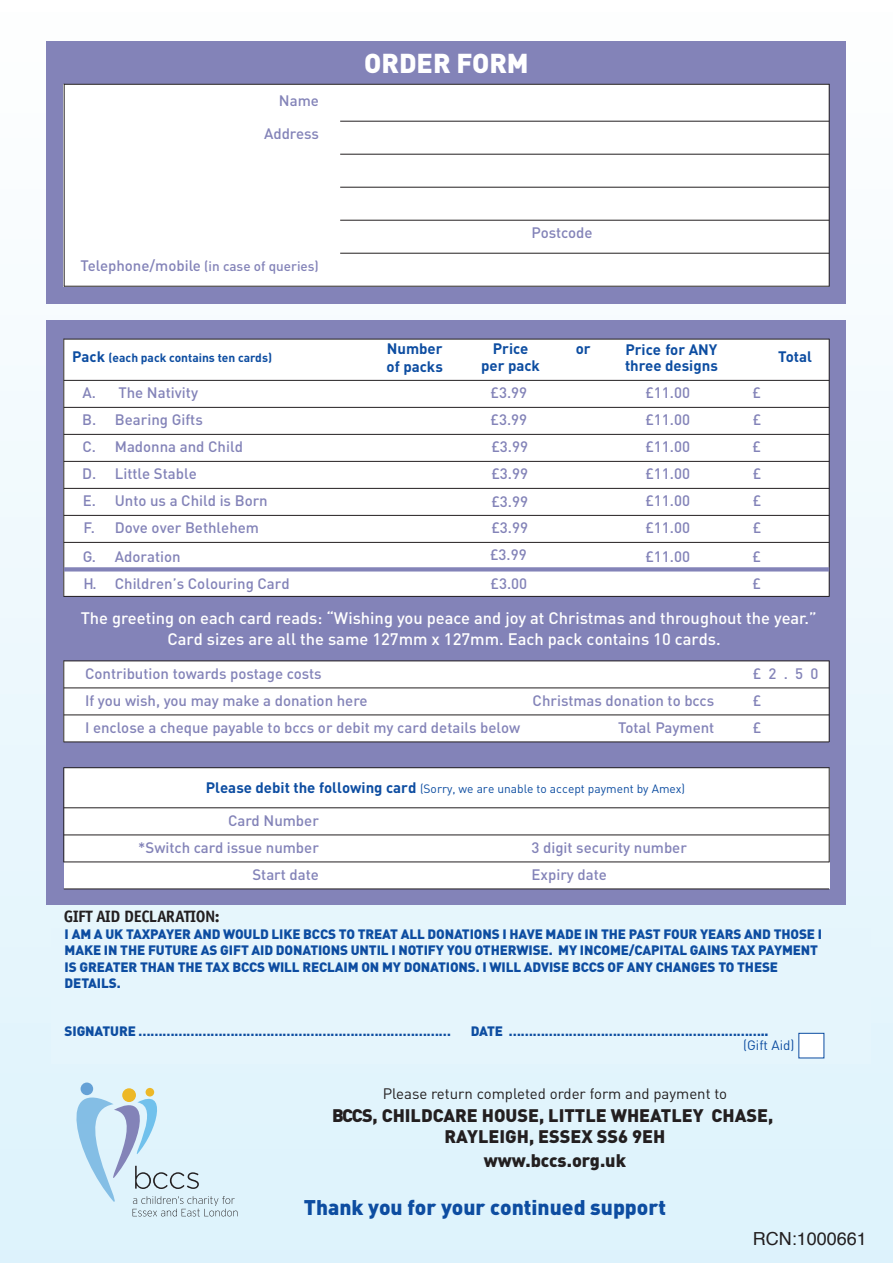
<style>
.page{position:relative;width:893px;height:1263px;background:#fff}
.page>*{position:absolute;margin:0;border:0;box-sizing:border-box;transform-origin:0 0}
.t1{font:900 27px "DIN";color:#fff}
.t2{font:900 21px "DIN";color:#0d4da1}
.t3{font:900 18px/21px "DIN";color:#231f20;text-align:center}
.t4{font:18px "Helvetica";color:#231f20}
.t5{font:500 16.5px/21.3px "DIN";color:#fff;text-align:center}
.t6{font:700 16.5px "Officina Sans";letter-spacing:-.03em;color:#231f20}
.t7{font:500 15px/27px "DIN";color:#8383b8}
.t8{font:900 15px/18px "DIN";color:#0d4da1}
.t9{font:700 15px/16.5px "DIN";color:#0d4da1}
.t10{font:15px "DIN";color:#231f20}
.t11{font:900 13.5px/16.2px "DIN";letter-spacing:-.01em;color:#0d4da1}
.t12{font:500 13.5px "DIN";color:#8383b8}
.t13{font:13.5px "DIN";color:#0d4da1}
.t14{font:12px "DIN";color:#0d4da1}
.t15{font:700 12px "DIN";color:#0d4da1}
.t16{font:500 12px "DIN";color:#0d4da1}
.s1{font-size:15px}
.s2{font-weight:700;font-size:15px}
</style>
<div class="page">
<div style="left:47px;top:321px;width:799px;height:584px;background:#8383b8"></div>
<div style="left:64px;top:661px;width:765px;height:80px;background:#fff"></div>
<div style="left:64px;top:768px;width:765px;height:121px;background:#fff"></div>
<div style="left:47px;top:41px;width:799px;height:263px;background:#8383b8"></div>
<div style="left:64px;top:339px;width:765px;height:257px;background:#fff"></div>
<div style="left:64px;top:84px;width:765px;height:202px;background:#fff"></div>
<hr style="left:64px;top:84px;width:765px;height:1px;background:#231f20">
<hr style="left:340px;top:121px;width:489px;height:1px;background:#231f20">
<hr style="left:340px;top:154px;width:489px;height:1px;background:#231f20">
<hr style="left:340px;top:187px;width:489px;height:1px;background:#231f20">
<hr style="left:340px;top:220px;width:489px;height:1px;background:#231f20">
<hr style="left:340px;top:253px;width:489px;height:1px;background:#231f20">
<hr style="left:64px;top:286px;width:765px;height:1px;background:#231f20">
<hr style="left:63px;top:339px;width:1px;height:258px;background:#231f20">
<hr style="left:829px;top:339px;width:1px;height:258px;background:#231f20">
<hr style="left:64px;top:84px;width:1px;height:202px;background:#231f20">
<hr style="left:829px;top:84px;width:1px;height:202px;background:#231f20">
<svg style="left:55px;top:1073px;width:183px;height:143px;background:#d2e8f3"></svg>
<div style="left:122px;top:1088px;width:14px;height:14px;background:#edb827;border-radius:50%"></div>
<div style="left:81px;top:1082px;width:12px;height:13px;background:#65a1d6;border-radius:50%"></div>
<hr style="left:829px;top:767px;width:1px;height:95px;background:#231f20">
<hr style="left:63px;top:767px;width:1px;height:95px;background:#231f20">
<hr style="left:829px;top:660px;width:1px;height:82px;background:#231f20">
<hr style="left:63px;top:660px;width:1px;height:82px;background:#231f20">
<hr style="left:64px;top:339px;width:765px;height:1px;background:#231f20">
<hr style="left:64px;top:380px;width:765px;height:1px;background:#231f20">
<hr style="left:64px;top:407px;width:765px;height:1px;background:#231f20">
<hr style="left:64px;top:434px;width:765px;height:1px;background:#231f20">
<hr style="left:64px;top:461px;width:765px;height:1px;background:#231f20">
<hr style="left:64px;top:488px;width:765px;height:1px;background:#231f20">
<hr style="left:64px;top:515px;width:765px;height:1px;background:#231f20">
<hr style="left:64px;top:542px;width:765px;height:1px;background:#231f20">
<svg style="left:64px;top:567px;width:765px;height:4px;background:#8b8bbc"></svg>
<hr style="left:64px;top:596px;width:765px;height:1px;background:#231f20">
<hr style="left:64px;top:660px;width:765px;height:1px;background:#231f20">
<hr style="left:64px;top:687px;width:765px;height:1px;background:#231f20">
<hr style="left:64px;top:714px;width:765px;height:1px;background:#231f20">
<hr style="left:64px;top:741px;width:765px;height:1px;background:#231f20">
<hr style="left:64px;top:767px;width:765px;height:1px;background:#231f20">
<hr style="left:64px;top:807px;width:765px;height:1px;background:#231f20">
<hr style="left:64px;top:834px;width:765px;height:1px;background:#231f20">
<hr style="left:64px;top:861px;width:765px;height:1px;background:#231f20">
<hr style="left:64px;top:888px;width:765px;height:1px;background:#231f20">
<div style="left:52px;top:928px;width:819px;height:135px;background:#e5f5fc"></div>
<div style="left:798px;top:1033px;width:26px;height:25px;background:#fff"></div>
<p class="t7" style="left:279px;top:87px;width:41px">Name</p>
<p class="t7" style="left:264px;top:120px;width:56px">Address</p>
<p class="t12" style="left:80px;top:257px;width:240px"><span class="s1">Telephone/mobile</span> (in case of queries)</p>
<h1 class="t1" style="left:364px;top:45px;width:166px">ORDER FORM</h1>
<p class="t7" style="left:531px;top:219px;width:63px">Postcode</p>
<p class="t9" style="left:625px;top:340px;width:94px">Price for ANY three designs</p>
<p class="t7" style="left:645px;top:379px;width:46px;text-align:justify">£11.00 £11.00 £11.00 £11.00 £11.00 £11.00</p>
<p class="t7" style="left:645px;top:542px;width:46px">£11.00</p>
<p class="t9" style="left:493px;top:340px;width:37px">Price</p>
<p class="t9" style="left:387px;top:339px;width:58px;line-height:18px">Number of packs</p>
<p class="t9" style="left:576px;top:340px;width:16px">or</p>
<p class="t15" style="left:72px;top:350px;width:201px"><span class="s1">Pack</span> (each pack contains ten cards)</p>
<p class="t9" style="left:778px;top:348px;width:35px">Total</p>
<p class="t9" style="left:481px;top:357px;width:60px">per pack</p>
<p class="t7" style="left:83px;top:379px;width:117px">A. The Nativity</p>
<p class="t7" style="left:491px;top:379px;width:38px">£3.99</p>
<p class="t7" style="left:753px;top:379px;width:10px">£</p>
<p class="t7" style="left:82px;top:406px;width:122px">B. Bearing Gifts</p>
<p class="t7" style="left:753px;top:406px;width:10px">£</p>
<p class="t7" style="left:83px;top:433px;width:162px">C. Madonna and Child</p>
<p class="t7" style="left:753px;top:433px;width:10px">£</p>
<p class="t7" style="left:82px;top:460px;width:116px">D. Little Stable</p>
<p class="t7" style="left:753px;top:460px;width:10px">£</p>
<p class="t7" style="left:83px;top:487px;width:187px">E. Unto us a Child is Born<br>F. Dove over Bethlehem</p>
<p class="t7" style="left:753px;top:487px;width:10px">£ £</p>
<p class="t7" style="left:490px;top:406px;width:39px;text-align:justify">£3.99 £3.99 £3.99 £3.99 £3.99 £3.99</p>
<p class="t7" style="left:491px;top:569px;width:38px">£3.00</p>
<p class="t7" style="left:83px;top:542px;width:209px">G. Adoration<br>H. Children’s Colouring Card</p>
<p class="t7" style="left:753px;top:542px;width:10px">£</p>
<p class="t7" style="left:753px;top:569px;width:10px">£</p>
<p class="t5" style="left:81px;top:607px;width:737px">The greeting on each card reads: “Wishing you peace and joy at Christmas and throughout the year.”<br>Card sizes are all the same 127mm x 127mm. Each pack contains 10 cards.</p>
<p class="t7" style="left:85px;top:659px;width:238px">Contribution towards postage costs</p>
<p class="t7" style="left:753px;top:659px;width:67px">£2.50</p>
<p class="t7" style="left:85px;top:686px;width:284px">If you wish, you may make a donation here</p>
<p class="t7" style="left:533px;top:686px;width:183px">Christmas donation to bccs</p>
<p class="t7" style="left:753px;top:686px;width:10px">£</p>
<p class="t7" style="left:85px;top:713px;width:437px">I enclose a cheque payable to bccs or debit my card details below</p>
<p class="t7" style="left:618px;top:713px;width:98px">Total Payment</p>
<p class="t7" style="left:753px;top:713px;width:10px">£</p>
<p class="t14" style="left:206px;top:781px;width:481px"><span class="s2">Please debit the following card</span> (Sorry, we are unable to accept payment by Amex)</p>
<p class="t7" style="left:138px;top:806px;width:182px;text-align:right">Card Number<br>*Switch card issue number</p>
<p class="t7" style="left:531px;top:833px;width:157px">3 digit security number</p>
<p class="t7" style="left:252px;top:860px;width:68px">Start date</p>
<p class="t7" style="left:531px;top:860px;width:77px">Expiry date</p>
<p class="t6" style="left:64px;top:906px;width:157px">GIFT AID DECLARATION:</p>
<p class="t8" style="left:64px;top:934px;width:756px">I would like bccs to treat all donations I have made in this tax year, in the qualifying years prior to the date of this declaration and all donations I make in the future as Gift Aid Donations. I confirm I have paid or will pay an</p>
<p class="t11" style="left:65px;top:925px;width:759px">I AM A UK TAXPAYER AND WOULD LIKE BCCS TO TREAT ALL DONATIONS I HAVE MADE IN THE PAST FOUR YEARS AND THOSE I MAKE IN THE FUTURE AS GIFT AID DONATIONS UNTIL I NOTIFY YOU OTHERWISE. MY INCOME/CAPITAL GAINS TAX PAYMENT IS GREATER THAN THE TAX BCCS WILL RECLAIM ON MY DONATIONS. I WILL ADVISE BCCS OF ANY CHANGES TO THESE DETAILS.</p>
<p class="t11" style="left:65px;top:1023px;width:388px">SIGNATURE ……………………………………………………………………</p>
<p class="t11" style="left:471px;top:1023px;width:299px">DATE ………………………………………………………..</p>
<p class="t13" style="left:743px;top:1037px;width:53px">(Gift Aid)</p>
<p class="t8" style="left:64px;top:1024px;width:752px">will advise bccs if this is no longer the case. Additionally I will advise of any change of address and/or if I wish</p>
<p class="t16" style="left:758px;top:1045px;width:48px">(Gift Aid)</p>
<p class="t10" style="left:383px;top:1084px;width:346px">Please return completed order form and payment to</p>
<p class="t3" style="left:332px;top:1104px;width:443px">BCCS, CHILDCARE HOUSE, LITTLE WHEATLEY CHASE,<br>RAYLEIGH, ESSEX SS6 9EH</p>
<p class="t3" style="left:484px;top:1149px;width:144px">www.bccs.org.uk</p>
<h2 class="t2" style="left:304px;top:1193px;width:364px">Thank you for your continued support</h2>
<p class="t4" style="left:753px;top:1225px;width:115px">RCN:1000661</p>
</div>
